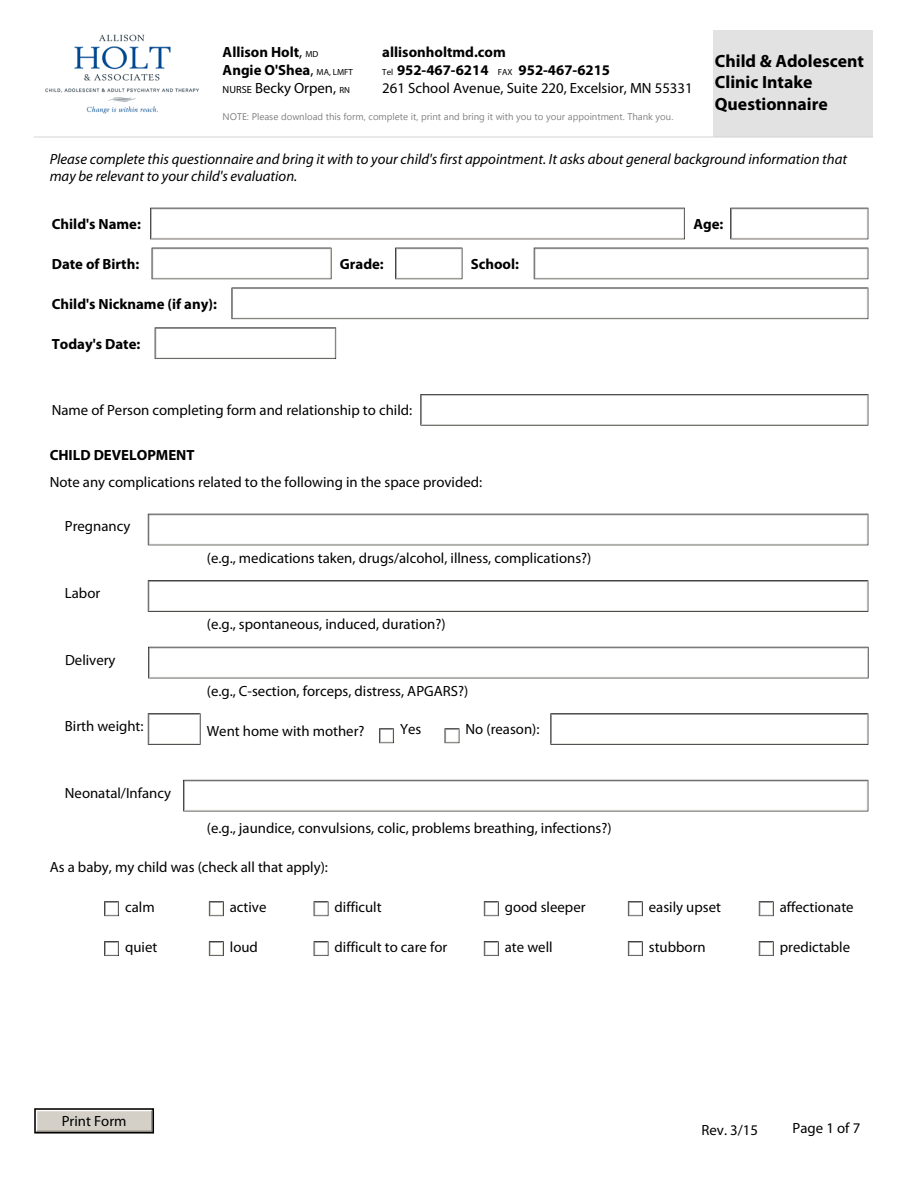
<style>
.page{position:relative;width:918px;height:1188px;background:#fff}
.page>*{position:absolute;margin:0;border:0;box-sizing:border-box;transform-origin:0 0}
.t1{font:700 17.7px/21.3px "Myriad Pro";color:#000}
.t2{font:14.85px/26.5px "Myriad Pro";color:#000}
.t3{font:700 14.85px "Myriad Pro";color:#000}
.t4{font:italic 14.85px/17.7px "Myriad Pro";color:#000}
.t5{font:9.6px "Segoe UI";color:#808080}
.s1{font-weight:400}
.s2{font-weight:400;font-size:8.85px}
.s3{font-size:10.35px}
.s4{font-size:8.85px}
.s5{font-weight:700}
</style>
<div class="page">
<div style="left:713px;top:31px;width:159px;height:106px;background:#e2e2e2"></div>
<hr style="left:34px;top:137px;width:838px;height:1px;background:#d3d3d3">
<svg style="left:150px;top:208px;width:535px;height:31px"></svg>
<svg style="left:730px;top:208px;width:138px;height:31px"></svg>
<svg style="left:155px;top:327px;width:181px;height:32px"></svg>
<svg style="left:152px;top:248px;width:179px;height:31px"></svg>
<svg style="left:395px;top:248px;width:67px;height:31px"></svg>
<svg style="left:534px;top:248px;width:334px;height:31px"></svg>
<svg style="left:232px;top:288px;width:636px;height:31px"></svg>
<svg style="left:550px;top:713px;width:318px;height:32px"></svg>
<svg style="left:379px;top:728px;width:15px;height:15px"></svg>
<svg style="left:445px;top:728px;width:14px;height:15px"></svg>
<svg style="left:104px;top:901px;width:15px;height:15px"></svg>
<svg style="left:104px;top:941px;width:15px;height:15px"></svg>
<svg style="left:209px;top:901px;width:15px;height:15px"></svg>
<svg style="left:314px;top:941px;width:14px;height:15px"></svg>
<svg style="left:484px;top:901px;width:15px;height:15px"></svg>
<svg style="left:628px;top:941px;width:15px;height:15px"></svg>
<svg style="left:759px;top:901px;width:15px;height:15px"></svg>
<svg style="left:759px;top:941px;width:15px;height:15px"></svg>
<svg style="left:628px;top:901px;width:15px;height:15px"></svg>
<svg style="left:484px;top:941px;width:15px;height:15px"></svg>
<svg style="left:314px;top:901px;width:14px;height:15px"></svg>
<svg style="left:209px;top:941px;width:15px;height:15px"></svg>
<svg style="left:420px;top:394px;width:448px;height:32px"></svg>
<svg style="left:148px;top:514px;width:720px;height:31px"></svg>
<svg style="left:148px;top:580px;width:720px;height:32px"></svg>
<svg style="left:148px;top:647px;width:721px;height:31px"></svg>
<svg style="left:148px;top:713px;width:53px;height:32px"></svg>
<svg style="left:183px;top:780px;width:685px;height:31px"></svg>
<img style="left:45px;top:34px;width:154px;height:79px">
<svg style="left:37px;top:1110px;width:115px;height:21px;background:#d4d0c9"></svg>
<div style="left:34px;top:1108px;width:120px;height:25px;border:1px solid #000"></div>
<p class="t3" style="left:223px;top:42px;width:97px">Allison Holt<span class="s1">,</span> <span class="s2">MD</span></p>
<p class="t3" style="left:382px;top:42px;width:125px">allisonholtmd.com</p>
<p class="t3" style="left:223px;top:60px;width:132px">Angie O'Shea<span class="s1">,</span> <span class="s2">MA, LMFT</span></p>
<p class="t3" style="left:382px;top:60px;width:229px"><span class="s2">Tel</span> 952-467-6214 <span class="s2">FAX</span> 952-467-6215</p>
<p class="t2" style="left:223px;top:74px;width:129px"><span class="s3">NURSE</span> Becky Orpen, <span class="s4">RN</span></p>
<p class="t2" style="left:382px;top:74px;width:312px">261 School Avenue, Suite 220, Excelsior, MN 55331</p>
<p class="t5" style="left:223px;top:110px;width:452px">NOTE: Please download this form, complete it, print and bring it with you to your appointment. Thank you.</p>
<p class="t1" style="left:715px;top:50px;width:151px">Child &amp; Adolescent<br>Clinic Intake<br>Questionnaire</p>
<p class="t4" style="left:50px;top:149px;width:799px">Please complete this questionnaire and bring it with to your child's first appointment. It asks about general background information that may be relevant to your child's evaluation.</p>
<p class="t3" style="left:52px;top:214px;width:91px">Child's Name:</p>
<p class="t3" style="left:693px;top:214px;width:31px">Age:</p>
<p class="t3" style="left:52px;top:254px;width:89px">Date of Birth:</p>
<p class="t3" style="left:340px;top:254px;width:45px">Grade:</p>
<p class="t3" style="left:471px;top:254px;width:50px">School:</p>
<p class="t3" style="left:52px;top:294px;width:167px">Child's Nickname (if any):</p>
<p class="t3" style="left:52px;top:334px;width:90px">Today's Date:</p>
<p class="t2" style="left:52px;top:397px;width:362px">Name of Person completing form and relationship to child:</p>
<p class="t2" style="left:50px;top:442px;width:434px"><span class="s5">CHILD DEVELOPMENT<br></span>Note any complications related to the following in the space provided:</p>
<p class="t2" style="left:65px;top:513px;width:67px">Pregnancy</p>
<p class="t2" style="left:65px;top:580px;width:37px">Labor</p>
<p class="t2" style="left:65px;top:646px;width:52px">Delivery</p>
<p class="t2" style="left:65px;top:713px;width:80px">Birth weight:</p>
<p class="t2" style="left:65px;top:779px;width:108px">Neonatal/Infancy</p>
<p class="t2" style="left:207px;top:544px;width:386px">(e.g., medications taken, drugs/alcohol, illness, complications?)</p>
<p class="t2" style="left:207px;top:611px;width:240px">(e.g., spontaneous, induced, duration?)</p>
<p class="t2" style="left:207px;top:677px;width:263px">(e.g., C-section, forceps, distress, APGARS?)</p>
<p class="t2" style="left:207px;top:717px;width:159px">Went home with mother?</p>
<p class="t2" style="left:400px;top:715px;width:23px">Yes</p>
<p class="t2" style="left:466px;top:715px;width:75px">No (reason):</p>
<p class="t2" style="left:207px;top:814px;width:406px">(e.g., jaundice, convulsions, colic, problems breathing, infections?)</p>
<p class="t2" style="left:50px;top:854px;width:280px">As a baby, my child was (check all that apply):</p>
<p class="t2" style="left:125px;top:894px;width:31px">calm</p>
<p class="t2" style="left:125px;top:934px;width:34px">quiet</p>
<p class="t2" style="left:230px;top:894px;width:38px">active</p>
<p class="t2" style="left:230px;top:934px;width:30px">loud</p>
<p class="t2" style="left:335px;top:894px;width:49px">difficult</p>
<p class="t2" style="left:335px;top:934px;width:114px">difficult to care for</p>
<p class="t2" style="left:505px;top:894px;width:82px">good sleeper</p>
<p class="t2" style="left:505px;top:934px;width:49px">ate well</p>
<p class="t2" style="left:649px;top:894px;width:74px">easily upset</p>
<p class="t2" style="left:649px;top:934px;width:58px">stubborn</p>
<p class="t2" style="left:780px;top:894px;width:75px">affectionate</p>
<p class="t2" style="left:780px;top:934px;width:72px">predictable</p>
<p class="t2" style="left:62px;top:1108px;width:66px">Print Form</p>
<p class="t2" style="left:702px;top:1116px;width:58px">Rev. 3/15</p>
<p class="t2" style="left:793px;top:1114px;width:69px">Page 1 of 7</p>
</div>
